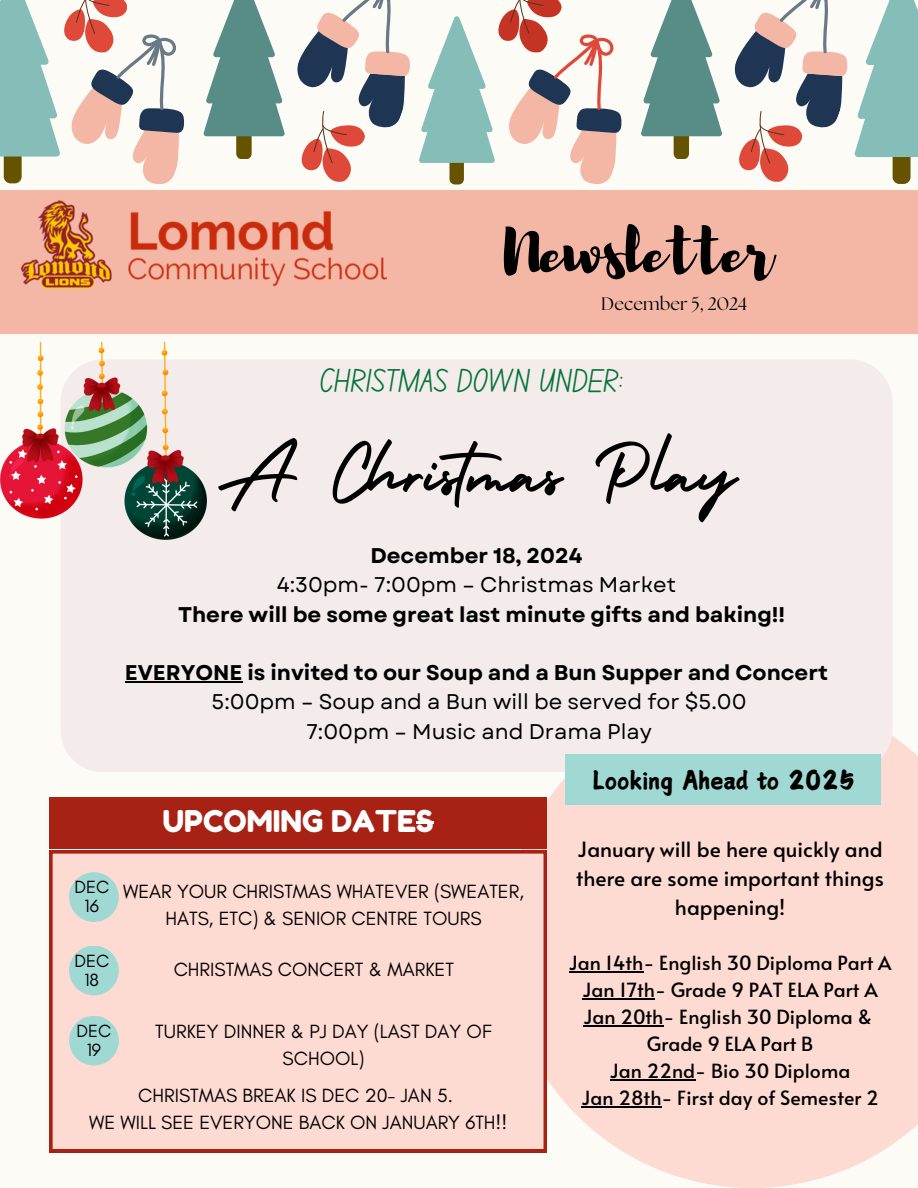
<style>
.page{position:relative;width:918px;height:1188px;background:#fdfbf5}
.page>*{position:absolute;margin:0;border:0;box-sizing:border-box;transform-origin:0 0}
.t1{font:81.3px "Holiday";color:#000}
.t2{font:60px "Brusher";color:#000}
.t3{font:33.3px "Canva School Font";color:#04743b}
.t4{font:30px "Canva Teng Long Latin";color:#000}
.t5{font:30px "Fredoka One";color:#fff}
.t6{font:700 21.3px/29.2px "Garet";color:#000;text-align:center}
.t7{font:21.3px/29.2px "Garet";color:#000;text-align:center}
.t8{font:21px/29.2px "Alata";color:#000;text-align:center}
.t9{font:19.5px/27px "Glacial Indifference";color:#000;text-align:center}
.t10{font:19.5px/27px "Alata";color:#000;text-align:center}
.t11{font:18px/19.2px "Glacial Indifference";color:#000;text-align:center}
.t12{font:18px "The Seasons";color:#000}
.s1{font-weight:700}
.s2{font-weight:400}
</style>
<div class="page">
<div style="left:0;top:191px;width:918px;height:143px;background:#f4b7a6"></div>
<div style="left:236px;top:127px;width:16px;height:32px;background:#655300;border-radius:6px"></div>
<svg style="left:203px;top:0;width:82px;height:136px"></svg>
<svg style="left:0;top:0;width:184px;height:184px"></svg>
<div style="left:674px;top:127px;width:15px;height:32px;background:#655300;border-radius:6px"></div>
<svg style="left:641px;top:0;width:81px;height:136px"></svg>
<svg style="left:297px;top:0;width:325px;height:185px"></svg>
<svg style="left:734px;top:0;width:184px;height:183px"></svg>
<img style="left:21px;top:200px;width:366px;height:89px">
<svg style="left:504px;top:736px;width:414px;height:452px;background:#fcddd4"></svg>
<div style="left:61px;top:359px;width:831px;height:413px;background:#f4ebeb"></div>
<hr style="left:125px;top:681px;width:117px;height:1px;background:#000">
<div style="left:49px;top:850px;width:498px;height:302px;background:#fddbd2"></div>
<div style="left:49px;top:797px;width:498px;height:51px;background:#a72214"></div>
<div style="left:69px;top:872px;width:50px;height:50px;background:#a0d9d4;border-radius:50%"></div>
<div style="left:69px;top:946px;width:50px;height:49px;background:#a0d9d4;border-radius:50%"></div>
<div style="left:69px;top:1016px;width:50px;height:50px;background:#a0d9d4;border-radius:50%"></div>
<img style="left:0;top:343px;width:207px;height:197px">
<div style="left:565px;top:755px;width:315px;height:50px;background:#a0d9d4"></div>
<svg style="left:416px;top:821px;width:18px;height:2px"></svg>
<hr style="left:569px;top:972px;width:75px;height:1px;background:#000">
<hr style="left:583px;top:999px;width:72px;height:1px;background:#000">
<hr style="left:583px;top:1026px;width:81px;height:1px;background:#000">
<hr style="left:610px;top:1080px;width:85px;height:1px;background:#000">
<hr style="left:582px;top:1107px;width:80px;height:1px;background:#000">
<p class="t2" style="left:504px;top:212px;width:268px">Newsletter</p>
<p class="t12" style="left:601px;top:295px;width:147px">December 5, 2024</p>
<p class="t3" style="left:320px;top:367px;width:305px">CHRISTMAS DOWN UNDER:</p>
<p class="t1" style="left:216px;top:411px;width:523px">A Christmas Play</p>
<p class="t7" style="left:277px;top:541px;width:401px"><span class="s1">December 18, 2024<br></span>4:30pm- 7:00pm – Christmas Market</p>
<p class="t6" style="left:178px;top:600px;width:609px">There will be some great last minute gifts and baking!!</p>
<p class="t6" style="left:125px;top:658px;width:705px">EVERYONE is invited to our Soup and a Bun Supper and Concert<br><span class="s2">5:00pm – Soup and a Bun will be served for $5.00</span></p>
<p class="t7" style="left:306px;top:717px;width:347px">7:00pm – Music and Drama Play</p>
<p class="t5" style="left:162px;top:803px;width:273px">UPCOMING DATES</p>
<p class="t11" style="left:74px;top:877px;width:36px">DEC<br>16</p>
<p class="t9" style="left:123px;top:878px;width:402px">WEAR YOUR CHRISTMAS WHATEVER (SWEATER,<br>HATS, ETC) &amp; SENIOR CENTRE TOURS</p>
<p class="t11" style="left:74px;top:951px;width:36px">DEC<br>18</p>
<p class="t9" style="left:174px;top:956px;width:282px">CHRISTMAS CONCERT &amp; MARKET</p>
<p class="t11" style="left:77px;top:1021px;width:36px">DEC<br>19</p>
<p class="t9" style="left:155px;top:1017px;width:338px">TURKEY DINNER &amp; PJ DAY (LAST DAY OF<br>SCHOOL)</p>
<p class="t9" style="left:89px;top:1082px;width:420px">CHRISTMAS BREAK IS DEC 20- JAN 5.<br>WE WILL SEE EVERYONE BACK ON JANUARY 6TH!!</p>
<h3 class="t4" style="left:592px;top:764px;width:265px">Looking Ahead to 2025</h3>
<h5 class="t8" style="left:576px;top:834px;width:309px">January will be here quickly and there are some important things happening!</h5>
<h5 class="t10" style="left:569px;top:949px;width:324px">Jan 14th- English 30 Diploma Part A<br>Jan 17th- Grade 9 PAT ELA Part A<br>Jan 20th- English 30 Diploma &amp;<br>Grade 9 ELA Part B<br>Jan 22nd- Bio 30 Diploma<br>Jan 28th- First day of Semester 2</h5>
</div>
